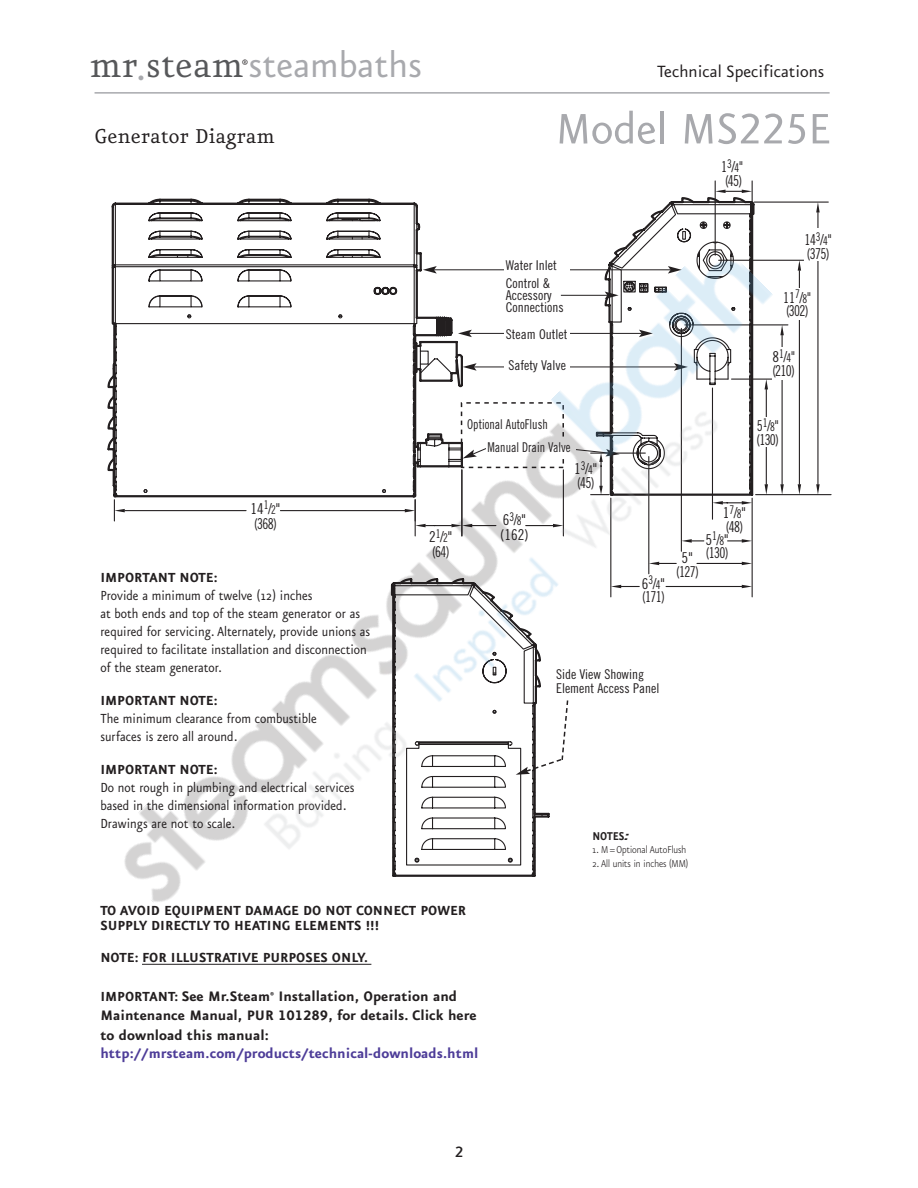
<style>
.page{position:relative;width:918px;height:1188px;background:#fff}
.page>*{position:absolute;margin:0;border:0;box-sizing:border-box;transform-origin:0 0}
.t1{font:51px "Eureka Sans";color:#a8a9ad}
.t2{font:42px "Eureka Sans";color:#a8a9ad}
.t3{font:24px "Eureka";color:#231f20}
.t4{font:19.5px "Eureka Sans";color:#231f20}
.t5{font:18px "Eureka Sans Medium Caps";color:#231f20}
.t6{font:700 16.5px/19.8px "Eureka Sans";color:#231f20}
.t7{font:700 16.5px "Eureka Sans";color:#4d3c98}
.t8{font:15.75px/18px "Eureka Sans";color:#231f20;scale:.9 1}
.t9{font:700 15.75px/15px "Eureka Sans";color:#231f20}
.t10{font:15px/13.5px "Trade Gothic Cond Eighteen";letter-spacing:-.05em;color:#231f20}
.t11{font:15px/13.5px "Trade Gothic Cond Eighteen";letter-spacing:-.05em;color:#231f20;scale:.9 1}
.t12{font:13.5px/18px "Trade Gothic Cond Eighteen";color:#231f20}
.t13{font:13.5px "Trade Gothic Cond Eighteen";color:#231f20;scale:.9 1}
.t14{font:13.5px "Eureka Sans Bold Caps";color:#231f20;scale:.9 1}
.t15{font:12.75px "Eureka";color:#231f20}
.t16{font:300 12px "Eureka Sans";color:#231f20;scale:.9 1}
.s1{font-family:"Eureka";color:#57585a}
.s2{font-family:"Eureka"}
.s3{font-family:"Eureka Sans Regular Caps"}
.s4{font-size:12px}
.s5{font-family:"Frutiger";font-weight:700;font-style:italic;font-size:12px}
.s6{font-size:15.75px}
.s7{font-family:"Eureka Sans Bold Caps";font-weight:400}
</style>
<div class="page">
<svg style="left:111px;top:198px;width:645px;height:39px"></svg>
<hr style="left:756px;top:494px;width:75px;height:1px;background:#231f20">
<hr style="left:754px;top:202px;width:74px;height:1px;background:#231f20">
<hr style="left:817px;top:212px;width:1px;height:36px;background:#231f20">
<hr style="left:817px;top:253px;width:1px;height:231px;background:#231f20">
<svg style="left:816px;top:202px;width:4px;height:10px"></svg>
<svg style="left:816px;top:484px;width:4px;height:11px"></svg>
<div style="left:805px;top:228px;width:25px;height:33px;background:#fff"></div>
<svg style="left:573px;top:181px;width:180px;height:56px"></svg>
<hr style="left:142px;top:964px;width:229px;height:1px;background:#231f20">
<hr style="left:95px;top:92px;width:735px;height:2px;background:#a8a9ad">
<img style="left:107px;top:237px;width:709px;height:665px">
<h2 class="t2" style="left:90px;top:50px;width:334px"><span class="s1">mr</span><span class="s2">.</span><span class="s1">steam</span>steambaths</h2>
<p class="t15" style="left:241px;top:55px;width:9px">®</p>
<h3 class="t3" style="left:95px;top:120px;width:182px">Generator Diagram</h3>
<p class="t4" style="left:657px;top:65px;width:169px">Technical Specifications</p>
<h1 class="t1" style="left:556px;top:111px;width:277px">Model MS<span class="s3">225</span>E</h1>
<p class="t11" style="left:721px;top:161px;width:26px">1<sup>3</sup>/<span class="s4">4</span>" (45)</p>
<p class="t10" style="left:251px;top:502px;width:31px;line-height:15px">14<sup>1</sup>/<span class="s4">2</span>" (368)</p>
<p class="t9" style="left:100px;top:571px;width:119px">IMPORTANT NOTE:</p>
<p class="t8" style="left:100px;top:588px;width:301px">Provide a minimum of twelve (12) inches<br>at both ends and top of the steam generator or as required for servicing. Alternately, provide unions as required to facilitate installation and disconnection of the steam generator.</p>
<p class="t9" style="left:100px;top:694px;width:119px">IMPORTANT NOTE:</p>
<p class="t8" style="left:100px;top:711px;width:242px">The minimum clearance from combustible surfaces is zero all around.</p>
<p class="t9" style="left:100px;top:763px;width:119px">IMPORTANT NOTE:</p>
<p class="t8" style="left:100px;top:780px;width:284px">Do not rough in plumbing and electrical services based in the dimensional information provided.<br>Drawings are not to scale.</p>
<p class="t12" style="left:506px;top:257px;width:53px">Water Inlet<br>Control &amp;</p>
<p class="t12" style="left:506px;top:290px;width:59px;line-height:12px">Accessory<br>Connections</p>
<p class="t12" style="left:506px;top:326px;width:63px">Steam Outlet</p>
<p class="t12" style="left:508px;top:358px;width:59px">Safety Valve</p>
<p class="t11" style="left:804px;top:235px;width:32px">14<sup>3</sup>/<span class="s4">4</span>" (375)</p>
<p class="t11" style="left:783px;top:292px;width:33px">11<sup>7</sup>/<span class="s4">8</span>" (302)</p>
<p class="t10" style="left:772px;top:352px;width:24px">8<sup>1</sup>/<span class="s4">4</span>" (210)</p>
<p class="t13" style="left:467px;top:419px;width:91px">Optional AutoFlush</p>
<p class="t13" style="left:488px;top:442px;width:94px">Manual Drain Valve</p>
<p class="t10" style="left:574px;top:463px;width:25px">1<sup>3</sup>/<span class="s4">4</span>" (45)</p>
<p class="t10" style="left:500px;top:513px;width:30px;line-height:15px">6<sup>3</sup>/<span class="s4">8</span>" (162)</p>
<p class="t10" style="left:723px;top:507px;width:25px">1<sup>7</sup>/<span class="s4">8</span>" (48)</p>
<p class="t10" style="left:429px;top:531px;width:25px;line-height:15px">2<sup>1</sup>/<span class="s4">2</span>" (64)</p>
<p class="t10" style="left:705px;top:534px;width:25px">5<sup>1</sup>/<span class="s4">8</span>" (130)</p>
<p class="t10" style="left:676px;top:552px;width:24px;text-align:center">5" (127)</p>
<p class="t10" style="left:642px;top:578px;width:25px">6<sup>3</sup>/<span class="s4">4</span>" (171)</p>
<p class="t11" style="left:757px;top:420px;width:26px">5<sup>1</sup>/<span class="s4">8</span>" (130)</p>
<p class="t12" style="left:556px;top:669px;width:105px;line-height:13.5px">Side View Showing<br>Element Access Panel</p>
<p class="t14" style="left:592px;top:827px;width:42px">NOTES<span class="s5">:</span></p>
<p class="t16" style="left:592px;top:842px;width:106px">1. M=Optional AutoFlush</p>
<p class="t16" style="left:592px;top:856px;width:108px">2. All units in inches (MM)</p>
<p class="t9" style="left:100px;top:904px;width:367px">TO AVOID EQUIPMENT DAMAGE DO NOT CONNECT POWER<br>SUPPLY DIRECTLY TO HEATING ELEMENTS !!!</p>
<p class="t9" style="left:100px;top:952px;width:269px">NOTE: FOR ILLUSTRATIVE PURPOSES ONLY.</p>
<p class="t6" style="left:100px;top:987px;width:378px"><span class="s6">IMPORTANT:</span> See Mr.Steam<sup>®</sup> Installation, Operation and<br>Maintenance Manual, PUR <span class="s7">101289</span>, for details. Click here to download this manual:</p>
<p class="t7" style="left:100px;top:1048px;width:379px">http://mrsteam.com/products/technical-downloads.html</p>
<p class="t5" style="left:455px;top:1141px;width:10px">2</p>
</div>
